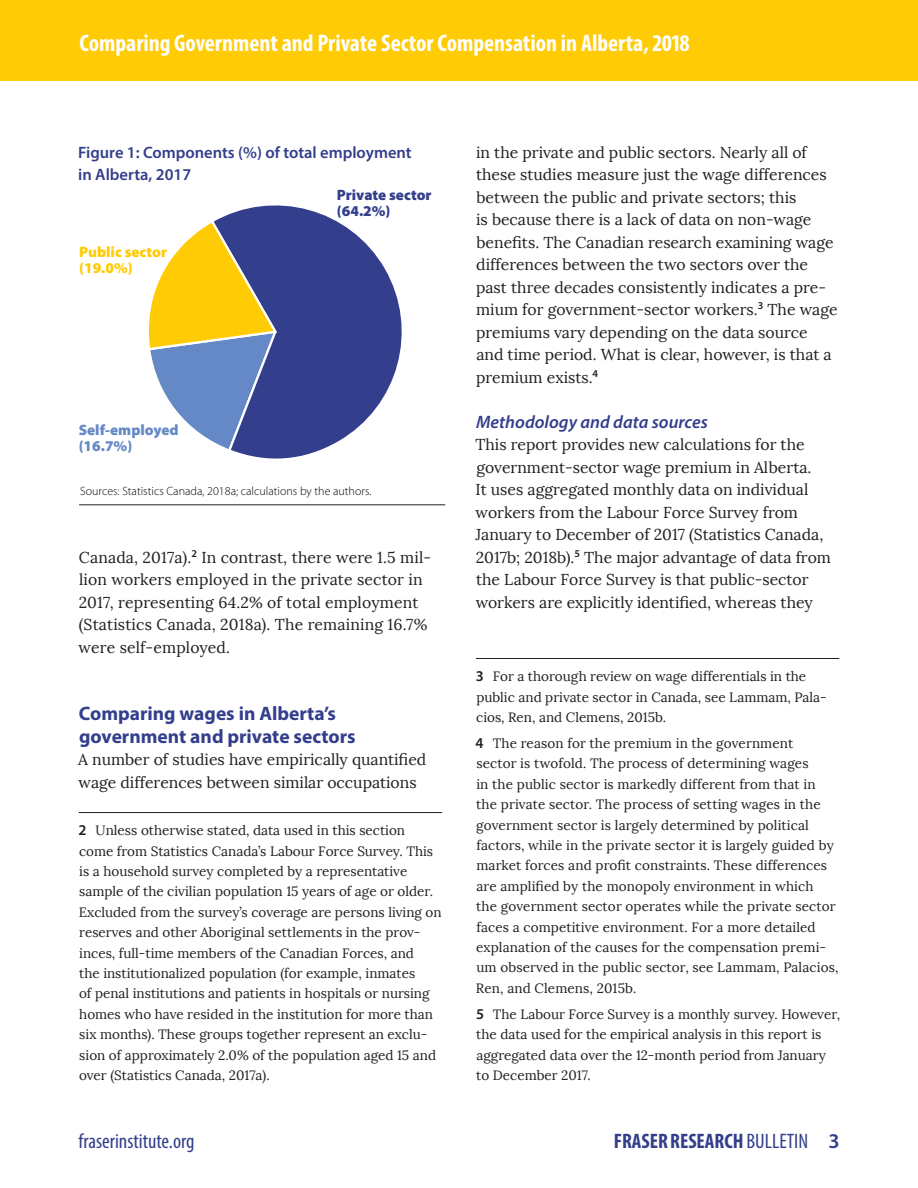
<style>
.page{position:relative;width:918px;height:1188px;background:#fff}
.page>*{position:absolute;margin:0;border:0;box-sizing:border-box;transform-origin:0 0}
.t1{font:700 condensed 24px "Myriad Pro";color:#fff}
.t2{font:700 condensed 21px "Myriad Pro";color:#333e8c}
.t3{font:condensed 21px "Myriad Pro";color:#333e8c}
.t4{font:700 19.5px/22.5px "Myriad Pro";color:#333e8c}
.t5{font:italic 600 18px "Myriad Pro";color:#333e8c}
.t6{font:600 16.5px/22.5px "Myriad Pro";color:#333e8c}
.t7{font:15.75px/22.5px "Lora";color:#231f20}
.t8{font:900 15px/16.5px "Myriad Pro";color:#333e8c}
.t9{font:900 15px/16.5px "Myriad Pro";color:#6589c6}
.t10{font:900 15px/16.5px "Myriad Pro";color:#ffcb04}
.t11{font:13.5px/20.4px "Lora";color:#231f20}
.t12{font:300 12px "Myriad Pro";color:#030505}
.s1{color:#221e1f}
.s2{font-family:"Myriad Pro";font-weight:600;font-size:15px}
.s3{font-weight:400}
.s4{font-weight:600;font-stretch:normal}
</style>
<div class="page">
<div style="left:0;top:0;width:918px;height:81px;background:#ffcb04"></div>
<hr style="left:79px;top:812px;width:363px;height:1px;background:#231f20">
<hr style="left:476px;top:658px;width:363px;height:1px;background:#231f20">
<svg style="left:221px;top:205px;width:181px;height:254px"></svg>
<svg style="left:149px;top:218px;width:129px;height:235px"></svg>
<hr style="left:79px;top:504px;width:366px;height:1px;background:#221e1f">
<h1 class="t1" style="left:80px;top:28px;width:612px">Comparing Government and Private Sector Compensation in Alberta, 2018</h1>
<p class="t6" style="left:78px;top:140px;width:335px">Figure 1: Components (%) of total employment in Alberta, 2017</p>
<p class="t10" style="left:79px;top:243px;width:89px">Public sector (19.0%)</p>
<p class="t8" style="left:337px;top:186px;width:96px">Private sector (64.2%)</p>
<p class="t9" style="left:79px;top:421px;width:102px">Self-employed (16.7%)</p>
<p class="t12" style="left:80px;top:484px;width:293px">Source<span class="s1">s:</span> Statistics Canada, 2018a; calculations by the authors.</p>
<p class="t7" style="left:79px;top:546px;width:354px">Canada, 2017a).<sup>2</sup> In contrast, there were 1.5 mil&shy;lion workers employed in the private sector in 2017, representing 64.2% of total employment (Statistics Canada, 2018a). The remaining 16.7% were self-employed.</p>
<h3 class="t4" style="left:79px;top:702px;width:278px">Comparing wages in Alberta’s government and private sectors</h3>
<p class="t7" style="left:78px;top:749px;width:350px">A number of studies have empirically quantified wage differences between similar occupations</p>
<p class="t11" style="left:79px;top:821px;width:365px"><span class="s2">2</span> Unless otherwise stated, data used in this section come from Statistics Canada’s Labour Force Survey. This is a household survey completed by a representative sample of the civilian population 15 years of age or older.<br>Excluded from the survey’s coverage are persons living on reserves and other Aboriginal settlements in the prov&shy;inces, full-time members of the Canadian Forces, and<br>the institutionalized population (for example, inmates<br>of penal institutions and patients in hospitals or nursing homes who have resided in the institution for more than six months). These groups together represent an exclu&shy;sion of approximately 2.0% of the population aged 15 and over (Statistics Canada, 2017a).</p>
<p class="t7" style="left:476px;top:141px;width:363px">in the private and public sectors. Nearly all of these studies measure just the wage differences between the public and private sectors; this<br>is because there is a lack of data on non-wage benefits. The Canadian research examining wage differences between the two sectors over the past three decades consistently indicates a pre&shy;mium for government-sector workers.<sup>3</sup> The wage premiums vary depending on the data source and time period. What is clear, however, is that a premium exists.<sup>4</sup></p>
<h3 class="t5" style="left:476px;top:410px;width:233px">Methodology and data sources</h3>
<p class="t7" style="left:475px;top:434px;width:357px">This report provides new calculations for the government-sector wage premium in Alberta.<br>It uses aggregated monthly data on individual workers from the Labour Force Survey from January to December of 2017 (Statistics Canada, 2017b; 2018b).<sup>5</sup> The major advantage of data from the Labour Force Survey is that public-sector workers are explicitly identified, whereas they</p>
<p class="t11" style="left:476px;top:666px;width:352px"><span class="s2">3</span> For a thorough review on wage differentials in the public and private sector in Canada, see Lammam, Pala&shy;cios, Ren, and Clemens, 2015b.</p>
<p class="t11" style="left:476px;top:733px;width:364px"><span class="s2">4</span> The reason for the premium in the government<br>sector is twofold. The process of determining wages<br>in the public sector is markedly different from that in the private sector. The process of setting wages in the government sector is largely determined by political factors, while in the private sector it is largely guided by market forces and profit constraints. These differences are amplified by the monopoly environment in which<br>the government sector operates while the private sector faces a competitive environment. For a more detailed explanation of the causes for the compensation premi&shy;um observed in the public sector, see Lammam, Palacios, Ren, and Clemens, 2015b.</p>
<p class="t11" style="left:476px;top:1004px;width:365px"><span class="s2">5</span> The Labour Force Survey is a monthly survey. However, the data used for the empirical analysis in this report is aggregated data over the 12-month period from January to December 2017.</p>
<h2 class="t3" style="left:79px;top:1128px;width:117px">fraserinstitute.org</h2>
<h2 class="t2" style="left:614px;top:1127px;width:227px">FRASER RESEARCH <span class="s3">BULLETIN</span> <span class="s4">3</span></h2>
</div>
